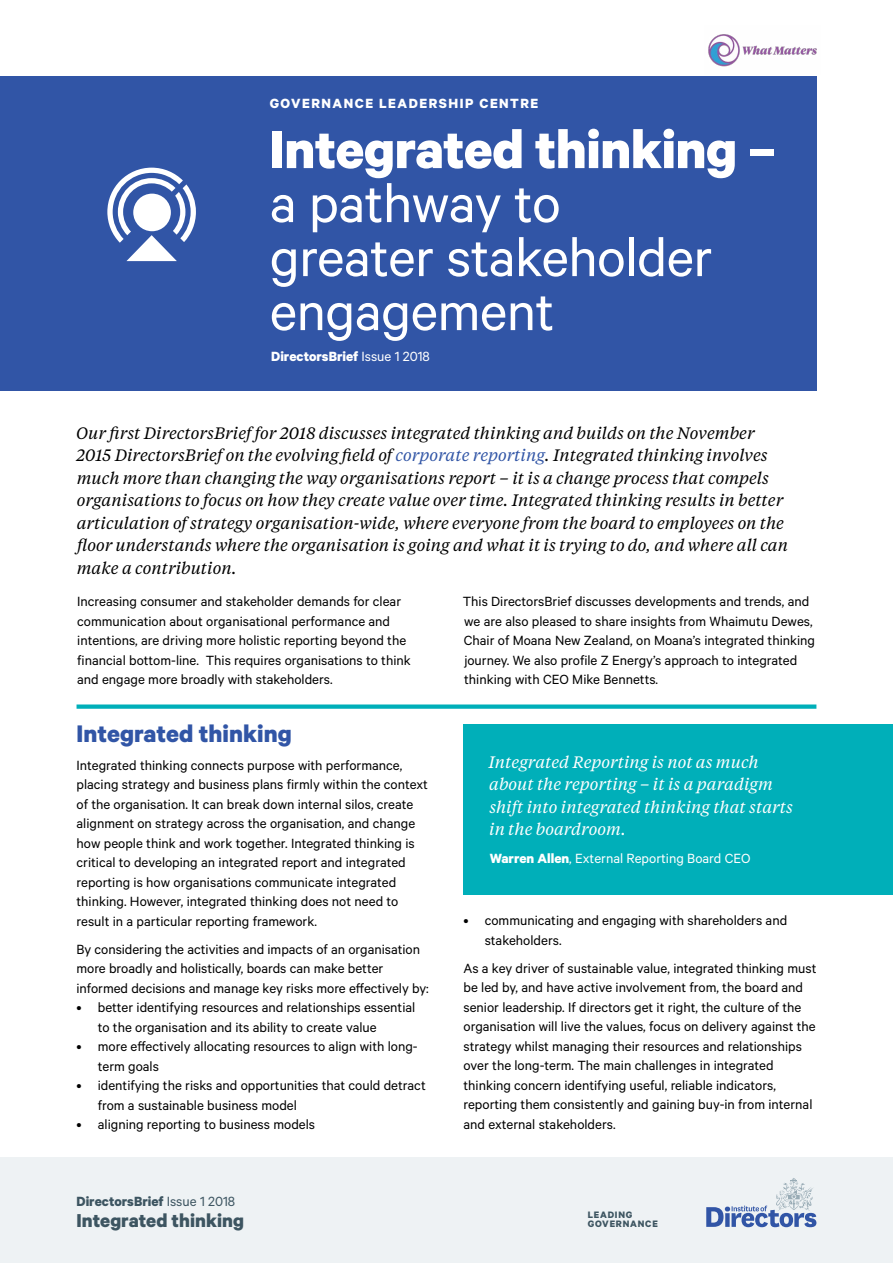
<style>
.page{position:relative;width:893px;height:1263px;background:#fff}
.page>*{position:absolute;margin:0;border:0;box-sizing:border-box;transform-origin:0 0}
.t1{font:60px/54px "Calibre";letter-spacing:-.01em;color:#fff}
.t2{font:700 60px "Calibre";letter-spacing:-.01em;color:#fff}
.t3{font:700 27px "Calibre";color:#3155a6}
.t4{font:700 21px "Calibre";color:#3d5561}
.t5{font:italic 16.5px/22.5px "Tiempos Text";color:#000}
.t6{font:italic 16.5px/22.5px "Tiempos Text";color:#fff}
.t7{font:15px/19.5px "Calibre";color:#000}
.t8{font:15px "Calibre";color:#fff}
.t9{font:700 15px "Calibre";letter-spacing:.1em;color:#fff}
.t10{font:700 15px "Calibre";color:#3d5561}
.t11{font:700 15px "Calibre";color:#fff}
.t12{font:700 10.5px/9.1px "Calibre";letter-spacing:.075em;color:#3d5561}
.s1{font-weight:400}
.s2{color:#3155a6}
.s3{font-weight:700}
</style>
<div class="page">
<div style="left:0;top:1157px;width:893px;height:106px;background:#eef2f4"></div>
<svg style="left:706px;top:1178px;width:110px;height:49px"></svg>
<div style="left:0;top:77px;width:816px;height:314px;background:#3155a6"></div>
<div style="left:463px;top:724px;width:430px;height:170px;background:#00afb9"></div>
<svg style="left:107px;top:168px;width:89px;height:93px"></svg>
<img style="left:708px;top:34px;width:109px;height:33px">
<div style="left:77px;top:704px;width:739px;height:5px;background:#00afb9"></div>
<p class="t9" style="left:270px;top:95px;width:270px">GOVERNANCE LEADERSHIP CENTRE</p>
<h1 class="t2" style="left:270px;top:113px;width:508px">Integrated thinking –</h1>
<h1 class="t1" style="left:270px;top:174px;width:444px">a pathway to greater stakeholder engagement</h1>
<p class="t11" style="left:271px;top:347px;width:160px">DirectorsBrief <span class="s1">Issue 1 2018</span></p>
<p class="t5" style="left:76px;top:421px;width:714px">Our first DirectorsBrief for 2018 discusses integrated thinking and builds on the November 2015 DirectorsBrief on the evolving field of <span class="s2">corporate reporting</span>. Integrated thinking involves much more than changing the way organisations report – it is a change process that compels organisations to focus on how they create value over time. Integrated thinking results in better articulation of strategy organisation-wide, where everyone from the board to employees on the floor understands where the organisation is going and what it is trying to do, and where all can make a contribution.</p>
<p class="t7" style="left:77px;top:591px;width:335px">Increasing consumer and stakeholder demands for clear communication about organisational performance and intentions, are driving more holistic reporting beyond the financial bottom-line. This requires organisations to think and engage more broadly with stakeholders.</p>
<p class="t7" style="left:463px;top:591px;width:354px">This DirectorsBrief discusses developments and trends, and we are also pleased to share insights from Whaimutu Dewes, Chair of Moana New Zealand, on Moana’s integrated thinking journey. We also profile Z Energy’s approach to integrated thinking with CEO Mike Bennetts.</p>
<h2 class="t3" style="left:77px;top:717px;width:217px">Integrated thinking</h2>
<p class="t7" style="left:77px;top:755px;width:353px">Integrated thinking connects purpose with performance, placing strategy and business plans firmly within the context of the organisation. It can break down internal silos, create alignment on strategy across the organisation, and change how people think and work together. Integrated thinking is critical to developing an integrated report and integrated reporting is how organisations communicate integrated thinking. However, integrated thinking does not need to result in a particular reporting framework.</p>
<p class="t7" style="left:77px;top:939px;width:354px">By considering the activities and impacts of an organisation more broadly and holistically, boards can make better informed decisions and manage key risks more effectively by:</p>
<p class="t7" style="left:98px;top:997px;width:319px;text-indent:-21px">• better identifying resources and relationships essential to the organisation and its ability to create value</p>
<p class="t7" style="left:98px;top:1036px;width:321px;text-indent:-21px">• more effectively allocating resources to align with long&shy;term goals</p>
<p class="t7" style="left:98px;top:1075px;width:329px;text-indent:-21px">• identifying the risks and opportunities that could detract from a sustainable business model</p>
<p class="t7" style="left:77px;top:1114px;width:240px">• aligning reporting to business models</p>
<p class="t10" style="left:77px;top:1192px;width:160px">DirectorsBrief <span class="s1">Issue 1 2018</span></p>
<h3 class="t4" style="left:77px;top:1207px;width:169px">Integrated thinking</h3>
<p class="t6" style="left:489px;top:750px;width:306px">Integrated Reporting is not as much about the reporting – it is a paradigm shift into integrated thinking that starts in the boardroom.</p>
<p class="t8" style="left:490px;top:850px;width:262px"><span class="s3">Warren Allen</span>, External Reporting Board CEO</p>
<p class="t7" style="left:485px;top:910px;width:304px;text-indent:-21px">• communicating and engaging with shareholders and stakeholders.</p>
<p class="t7" style="left:463px;top:958px;width:354px">As a key driver of sustainable value, integrated thinking must be led by, and have active involvement from, the board and senior leadership. If directors get it right, the culture of the organisation will live the values, focus on delivery against the strategy whilst managing their resources and relationships over the long-term. The main challenges in integrated thinking concern identifying useful, reliable indicators, reporting them consistently and gaining buy-in from internal and external stakeholders.</p>
<p class="t12" style="left:588px;top:1209px;width:72px">LEADING<br>GOVERNANCE</p>
</div>
